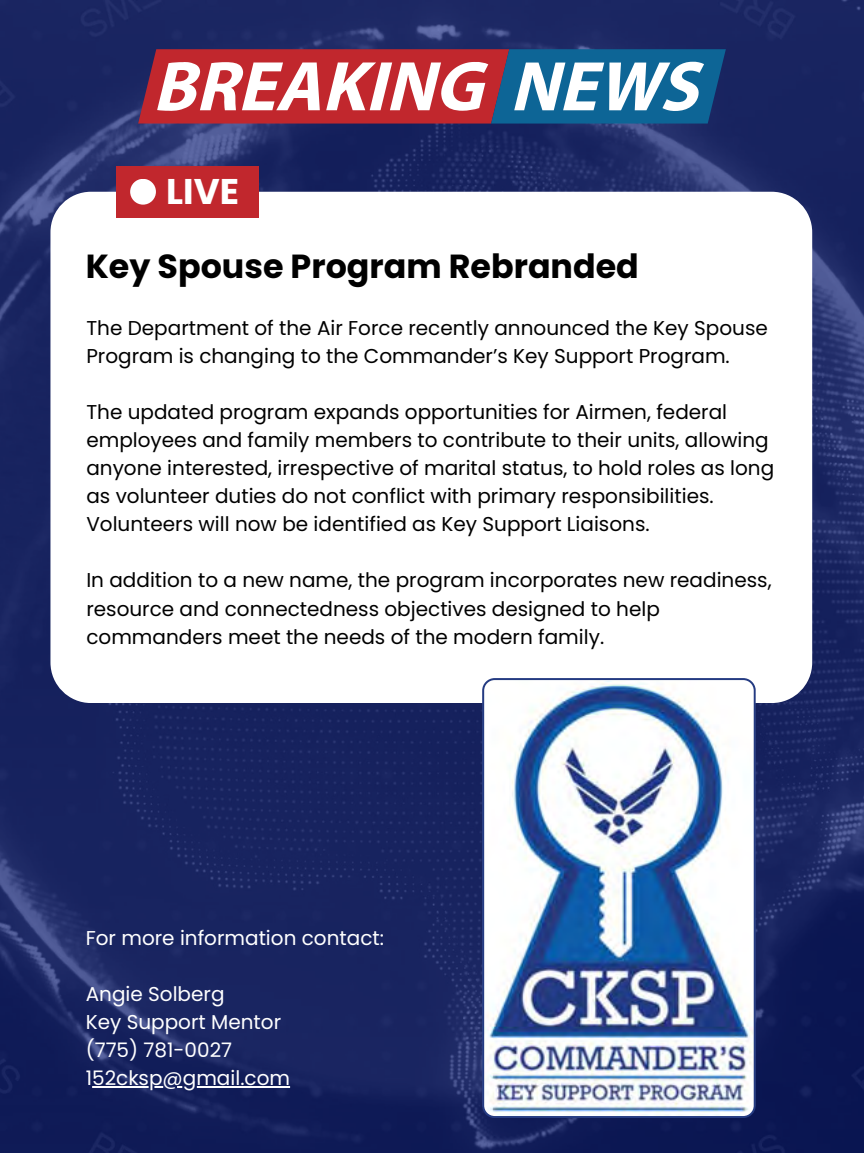
<style>
.page{position:relative;width:864px;height:1153px;background:#fff}
.page>*{position:absolute;margin:0;border:0;box-sizing:border-box;transform-origin:0 0}
.t1{font:700 35.7px "Poppins";color:#fff}
.t2{font:700 33.3px "Poppins";color:#000}
.t3{font:19.95px/28px "Poppins";color:#000}
.t4{font:19.95px/28px "Poppins";color:#fff}
</style>
<div class="page">
<img style="left:0;top:0;width:864px;height:1152px">
<svg style="left:138px;top:49px;width:588px;height:74px"></svg>
<svg style="left:50px;top:192px;width:762px;height:510px"></svg>
<div style="left:117px;top:166px;width:142px;height:51px;background:#c1272d"></div>
<div style="left:130px;top:179px;width:26px;height:25px;background:#fff;border-radius:13px"></div>
<img style="left:482px;top:677px;width:274px;height:440px">
<hr style="left:197px;top:1085px;width:93px;height:2px;background:#fff">
<svg style="left:154px;top:1085px;width:9px;height:2px"></svg>
<hr style="left:92px;top:1085px;width:57px;height:2px;background:#fff">
<h1 class="t1" style="left:166px;top:170px;width:74px">LIVE</h1>
<h2 class="t2" style="left:86px;top:247px;width:555px">Key Spouse Program Rebranded</h2>
<p class="t3" style="left:86px;top:314px;width:683px">The Department of the Air Force recently announced the Key Spouse<br>Program is changing to the Commander’s Key Support Program.</p>
<p class="t3" style="left:86px;top:398px;width:689px">The updated program expands opportunities for Airmen, federal employees and family members to contribute to their units, allowing anyone interested, irrespective of marital status, to hold roles as long as volunteer duties do not conflict with primary responsibilities.<br>Volunteers will now be identified as Key Support Liaisons.</p>
<p class="t3" style="left:86px;top:566px;width:687px">In addition to a new name, the program incorporates new readiness, resource and connectedness objectives designed to help commanders meet the needs of the modern family.</p>
<p class="t4" style="left:86px;top:923px;width:300px">For more information contact:</p>
<p class="t4" style="left:86px;top:979px;width:206px">Angie Solberg<br>Key Support Mentor (775) 781-0027<br>152cksp@gmail.com</p>
</div>
